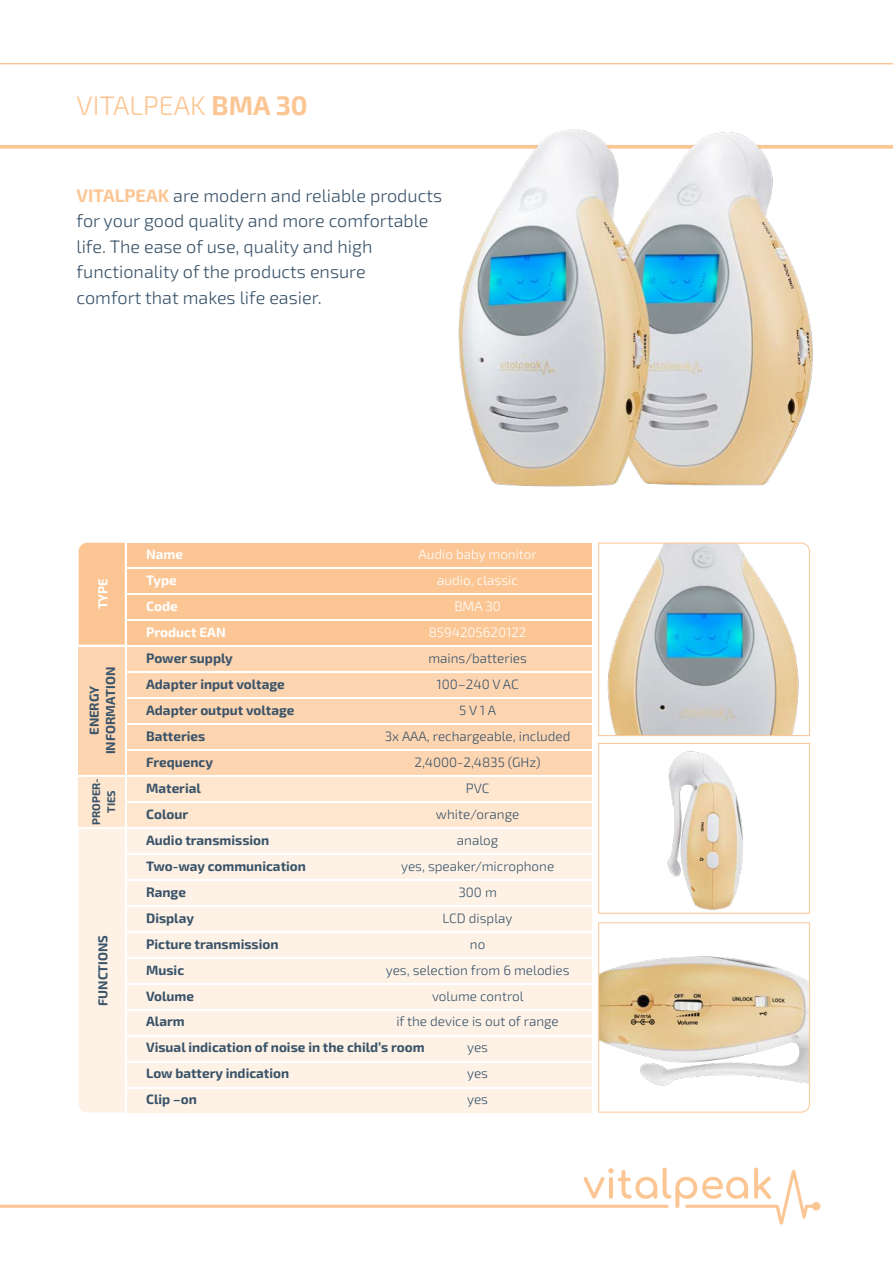
<style>
.page{position:relative;width:893px;height:1263px;background:#fff}
.page>*{position:absolute;margin:0;border:0;box-sizing:border-box;transform-origin:0 0}
.t1{font:300 26.7px "Exo 2";color:#fcc694}
.t2{font:300 18px/25.5px "Exo 2";color:#395369}
.t3{font:700 13.5px "Exo 2";color:#395369}
.t4{font:300 13.5px "Exo 2";color:#395369}
.t5{font:300 13.5px "Exo 2";color:#fff}
.t6{font:700 13.5px "Exo 2";color:#fff}
.t7{font:700 13.05px "Exo 2";color:#395369}
.t8{font:700 13.05px "Exo 2";color:#fff}
.t9{font:700 11.1px/15px "Exo 2";color:#395369;text-align:center}
.s1{font-weight:700}
.s2{font-weight:700;color:#fcc694}
</style>
<div class="page">
<svg style="left:0;top:145px;width:893px;height:4px;background:#fcca9c"></svg>
<hr style="left:0;top:63px;width:893px;height:1px;background:#fcc694">
<img style="left:388px;top:129px;width:501px;height:358px">
<svg style="left:598px;top:542px;width:212px;height:194px"></svg>
<img style="left:667px;top:751px;width:76px;height:159px">
<div style="left:598px;top:743px;width:212px;height:171px;border:1px solid #fcc694"></div>
<svg style="left:598px;top:922px;width:212px;height:191px"></svg>
<svg style="left:0;top:1167px;width:820px;height:58px"></svg>
<div style="left:127px;top:543px;width:465px;height:24px;background:#fcc694"></div>
<div style="left:127px;top:647px;width:465px;height:24px;background:#fdd5b1"></div>
<div style="left:127px;top:751px;width:465px;height:23px;background:#fdd5b1"></div>
<div style="left:127px;top:569px;width:465px;height:24px;background:#fcc694"></div>
<div style="left:127px;top:673px;width:465px;height:24px;background:#fdd5b1"></div>
<div style="left:127px;top:777px;width:465px;height:23px;background:#fee6cf"></div>
<div style="left:127px;top:855px;width:465px;height:23px;background:#fef2e6"></div>
<div style="left:127px;top:959px;width:465px;height:23px;background:#fef2e6"></div>
<div style="left:127px;top:595px;width:465px;height:24px;background:#fcc694"></div>
<div style="left:127px;top:699px;width:465px;height:23px;background:#fdd5b1"></div>
<div style="left:127px;top:803px;width:465px;height:23px;background:#fee6cf"></div>
<div style="left:127px;top:881px;width:465px;height:23px;background:#fef2e6"></div>
<div style="left:127px;top:985px;width:465px;height:23px;background:#fef2e6"></div>
<div style="left:127px;top:621px;width:465px;height:24px;background:#fcc694"></div>
<div style="left:127px;top:725px;width:465px;height:23px;background:#fdd5b1"></div>
<div style="left:127px;top:829px;width:465px;height:23px;background:#fef2e6"></div>
<div style="left:127px;top:907px;width:465px;height:23px;background:#fef2e6"></div>
<div style="left:127px;top:1010px;width:465px;height:24px;background:#fef2e6"></div>
<div style="left:127px;top:1036px;width:465px;height:24px;background:#fef2e6"></div>
<div style="left:127px;top:1062px;width:465px;height:24px;background:#fef2e6"></div>
<div style="left:127px;top:1088px;width:465px;height:24px;background:#fef2e6"></div>
<div style="left:127px;top:933px;width:465px;height:23px;background:#fef2e6"></div>
<div style="left:79px;top:647px;width:46px;height:127px;background:#fdd5b1"></div>
<div style="left:79px;top:777px;width:46px;height:49px;background:#fee6cf"></div>
<div style="left:79px;top:543px;width:46px;height:102px;background:#fcc694"></div>
<div style="left:79px;top:829px;width:46px;height:283px;background:#fef2e6"></div>
<p class="t1" style="left:77px;top:87px;width:233px">VITALPEAK <span class="s1">BMA 30</span></p>
<p class="t2" style="left:77px;top:182px;width:367px"><span class="s2">VITALPEAK</span> are modern and reliable products for your good quality and more comfortable life. The ease of use, quality and high functionality of the products ensure<br>comfort that makes life easier.</p>
<p class="t8" style="left:94px;top:609px;width:33px;rotate:-90deg">TYPE</p>
<p class="t7" style="left:101px;top:754px;width:89px;rotate:-90deg">INFORMATION</p>
<p class="t7" style="left:85px;top:735px;width:51px;rotate:-90deg">ENERGY</p>
<p class="t9" style="left:88px;top:825px;width:48px;rotate:-90deg">PROPER-<br>TIES</p>
<p class="t7" style="left:94px;top:1006px;width:72px;rotate:-90deg">FUNCTIONS</p>
<p class="t6" style="left:146px;top:545px;width:38px">Name</p>
<p class="t5" style="left:419px;top:545px;width:120px">Audio baby monitor</p>
<p class="t6" style="left:146px;top:571px;width:32px">Type</p>
<p class="t5" style="left:437px;top:571px;width:82px">audio, classic</p>
<p class="t6" style="left:146px;top:597px;width:33px">Code</p>
<p class="t5" style="left:454px;top:597px;width:48px">BMA 30</p>
<p class="t6" style="left:146px;top:623px;width:81px">Product EAN</p>
<p class="t5" style="left:429px;top:623px;width:99px">8594205620122</p>
<p class="t3" style="left:146px;top:649px;width:88px">Power supply</p>
<p class="t4" style="left:428px;top:649px;width:100px">mains/batteries</p>
<p class="t3" style="left:146px;top:675px;width:140px">Adapter input voltage</p>
<p class="t4" style="left:436px;top:675px;width:84px">100–240 V AC</p>
<p class="t3" style="left:146px;top:701px;width:150px">Adapter output voltage</p>
<p class="t4" style="left:459px;top:701px;width:39px">5 V 1 A</p>
<p class="t3" style="left:146px;top:727px;width:61px">Batteries</p>
<p class="t4" style="left:385px;top:727px;width:187px">3x AAA, rechargeable, included</p>
<p class="t3" style="left:146px;top:753px;width:68px">Frequency</p>
<p class="t4" style="left:415px;top:753px;width:127px">2,4000-2,4835 (GHz)</p>
<p class="t3" style="left:146px;top:779px;width:56px">Material</p>
<p class="t4" style="left:466px;top:779px;width:25px">PVC</p>
<p class="t3" style="left:146px;top:805px;width:44px">Colour</p>
<p class="t4" style="left:436px;top:805px;width:85px">white/orange</p>
<p class="t3" style="left:146px;top:831px;width:125px">Audio transmission</p>
<p class="t4" style="left:457px;top:831px;width:43px">analog</p>
<p class="t3" style="left:146px;top:856px;width:161px">Two-way communication</p>
<p class="t4" style="left:401px;top:856px;width:155px">yes, speaker/microphone</p>
<p class="t3" style="left:146px;top:882px;width:41px">Range</p>
<p class="t4" style="left:458px;top:882px;width:40px">300 m</p>
<p class="t3" style="left:146px;top:908px;width:49px">Display</p>
<p class="t4" style="left:443px;top:908px;width:71px">LCD display</p>
<p class="t3" style="left:146px;top:934px;width:134px">Picture transmission</p>
<p class="t4" style="left:470px;top:934px;width:17px">no</p>
<p class="t3" style="left:146px;top:960px;width:40px">Music</p>
<p class="t4" style="left:386px;top:960px;width:185px">yes, selection from 6 melodies</p>
<p class="t3" style="left:146px;top:986px;width:50px">Volume</p>
<p class="t4" style="left:432px;top:986px;width:93px">volume control</p>
<p class="t3" style="left:146px;top:1012px;width:40px">Alarm</p>
<p class="t4" style="left:396px;top:1012px;width:164px">if the device is out of range</p>
<p class="t3" style="left:146px;top:1038px;width:280px">Visual indication of noise in the child’s room</p>
<p class="t4" style="left:467px;top:1038px;width:22px">yes</p>
<p class="t3" style="left:146px;top:1064px;width:145px">Low battery indication</p>
<p class="t4" style="left:467px;top:1064px;width:22px">yes</p>
<p class="t3" style="left:146px;top:1090px;width:52px">Clip –on</p>
<p class="t4" style="left:467px;top:1090px;width:22px">yes</p>
</div>
